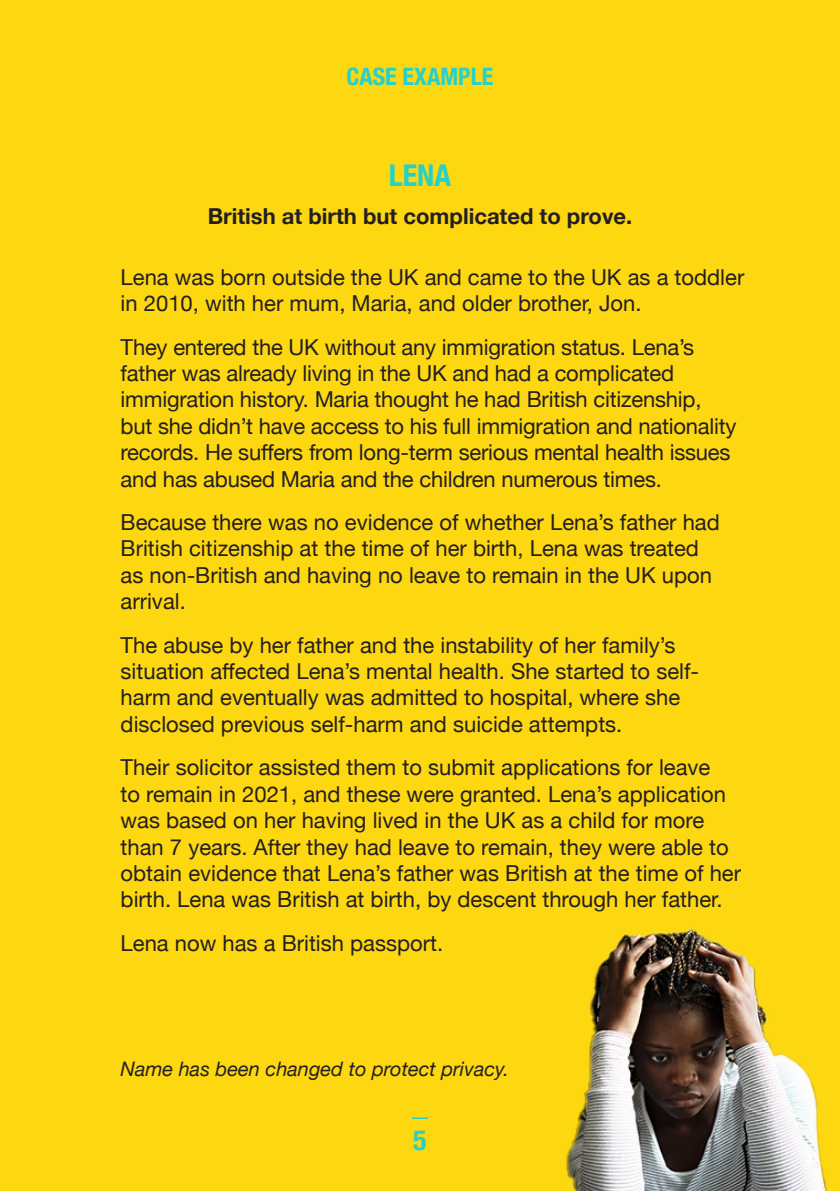
<style>
.page{position:relative;width:840px;height:1191px;background:#fff}
.page>*{position:absolute;margin:0;border:0;box-sizing:border-box;transform-origin:0 0}
.t1{font:700 32px "Helvetica Neue";color:#24d1cb}
.t2{font:700 condensed 30px "Helvetica Neue";color:#24d1cb}
.t3{font:700 condensed 28px "Helvetica Neue";color:#24d1cb}
.t4{font:700 condensed 24px "Helvetica Neue";color:#24d1cb}
.t5{font:22px/26.4px "Helvetica Neue";color:#231f20}
.t6{font:700 22px "Helvetica Neue";color:#231f20}
.t7{font:italic 20px "Helvetica Neue";color:#231f20}
</style>
<div class="page">
<div style="left:0;top:0;width:839px;height:1191px;background:#fdd710"></div>
<img style="left:566px;top:927px;width:261px;height:264px">
<p class="t4" style="left:346px;top:57px;width:148px">CASE EXAMPLE</p>
<p class="t2" style="left:388px;top:151px;width:64px">LENA</p>
<p class="t6" style="left:208px;top:199px;width:426px">British at birth but complicated to prove.</p>
<p class="t5" style="left:120px;top:265px;width:625px">Lena was born outside the UK and came to the UK as a toddler in 2010, with her mum, Maria, and older brother, Jon.</p>
<p class="t5" style="left:120px;top:335px;width:617px">They entered the UK without any immigration status. Lena’s father was already living in the UK and had a complicated immigration history. Maria thought he had British citizenship, but she didn’t have access to his full immigration and nationality records. He suffers from long-term serious mental health issues and has abused Maria and the children numerous times.</p>
<p class="t5" style="left:120px;top:510px;width:600px">Because there was no evidence of whether Lena’s father had British citizenship at the time of her birth, Lena was treated as non-British and having no leave to remain in the UK upon arrival.</p>
<p class="t5" style="left:120px;top:633px;width:579px">The abuse by her father and the instability of her family’s situation affected Lena’s mental health. She started to self&shy;harm and eventually was admitted to hospital, where she disclosed previous self-harm and suicide attempts.</p>
<p class="t5" style="left:120px;top:755px;width:621px">Their solicitor assisted them to submit applications for leave<br>to remain in 2021, and these were granted. Lena’s application was based on her having lived in the UK as a child for more than 7 years. After they had leave to remain, they were able to obtain evidence that Lena’s father was British at the time of her birth. Lena was British at birth, by descent through her father.</p>
<p class="t5" style="left:120px;top:931px;width:324px">Lena now has a British passport.</p>
<p class="t7" style="left:120px;top:1054px;width:389px">Name has been changed to protect privacy.</p>
<p class="t1" style="left:412px;top:1078px;width:17px">_</p>
<p class="t3" style="left:413px;top:1116px;width:15px">5</p>
</div>
